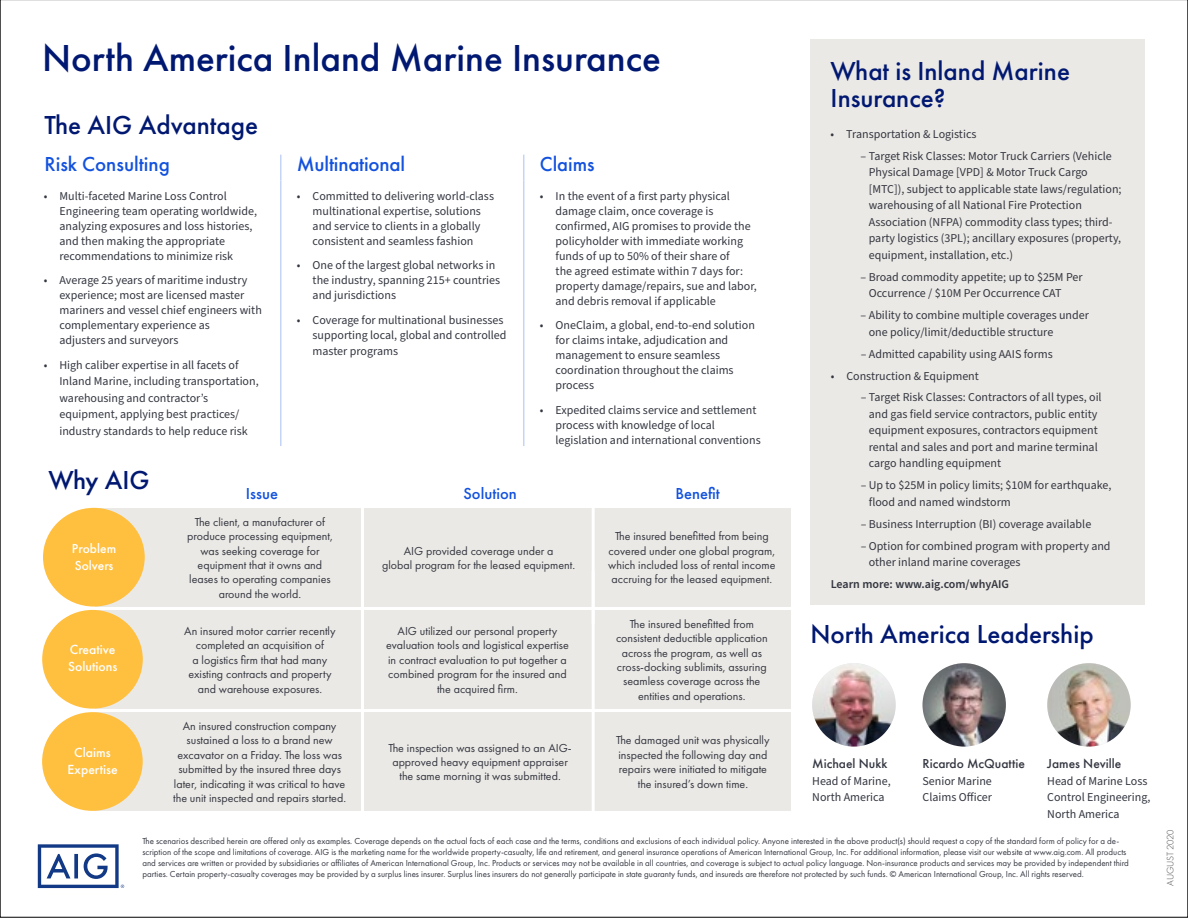
<style>
.page{position:relative;width:1188px;height:918px;background:#fff}
.page>*{position:absolute;margin:0;border:0;box-sizing:border-box;transform-origin:0 0}
.t1{font:500 39px "Futura PT";color:#001871}
.t2{font:500 27px/27px "Futura PT";color:#001871}
.t3{font:500 21px "Futura PT";color:#1352de}
.t4{font:500 16.5px "Futura PT";color:#1352de}
.t5{font:500 13.8px/16.5px "Futura PT";color:#fff;text-align:center}
.t6{font:500 13.65px/16.5px "Futura PT";color:#fff}
.t7{font:500 13.5px "Futura PT";color:#343741}
.t8{font:500 13.5px/16.4px "Futura PT";color:#fff}
.t9{font:12px/15px "Source Sans Pro";color:#343741}
.t10{font:12px/14.4px "Futura PT";color:#343741;text-align:center}
.t11{font:600 12px "Source Sans Pro";color:#343741}
.t12{font:300 9.75px "Futura PT";letter-spacing:-.015em;color:#4d4d4f}
.t13{font:9px/10.8px "Futura PT";color:#343741}
</style>
<div class="page">
<div style="left:95px;top:610px;width:696px;height:99px;background:#ebe9e5"></div>
<div style="left:95px;top:712px;width:696px;height:99px;background:#ebe9e5"></div>
<div style="left:810px;top:40px;width:335px;height:565px;background:#ebe9e5"></div>
<div style="left:95px;top:508px;width:696px;height:99px;background:#ebe9e5"></div>
<div style="left:43px;top:508px;width:102px;height:99px;background:#ffbf3f;border-radius:50%"></div>
<hr style="left:361px;top:489px;width:3px;height:135px;background:#fff">
<div style="left:42px;top:610px;width:101px;height:99px;background:#ffbf3f;border-radius:50%"></div>
<hr style="left:592px;top:571px;width:3px;height:251px;background:#fff">
<hr style="left:592px;top:490px;width:3px;height:134px;background:#fff">
<div style="left:42px;top:712px;width:101px;height:99px;background:#ffbf3f;border-radius:50%"></div>
<hr style="left:361px;top:557px;width:3px;height:263px;background:#fff">
<img style="left:923px;top:663px;width:83px;height:84px;border-radius:42px">
<img style="left:1047px;top:663px;width:84px;height:84px;border-radius:42px">
<img style="left:812px;top:663px;width:84px;height:84px;border-radius:42px">
<svg style="left:38px;top:844px;width:86px;height:44px"></svg>
<hr style="left:280px;top:155px;width:2px;height:26px;background:#c4d4f7">
<hr style="left:280px;top:181px;width:2px;height:265px;background:#c4d4f7">
<svg style="left:523px;top:155px;width:1px;height:26px"></svg>
<hr style="left:523px;top:181px;width:1px;height:265px;background:#c4d4f7">
<h1 class="t1" style="left:42px;top:34px;width:620px">North America Inland Marine Insurance</h1>
<h2 class="t2" style="left:45px;top:111px;width:215px">The AIG Advantage</h2>
<h3 class="t3" style="left:45px;top:151px;width:127px">Risk Consulting</h3>
<h3 class="t3" style="left:297px;top:151px;width:110px">Multinational</h3>
<h3 class="t3" style="left:540px;top:151px;width:56px">Claims</h3>
<p class="t9" style="left:59px;top:189px;width:199px;text-indent:-16px">• Multi-faceted Marine Loss Control Engineering team operating worldwide, analyzing exposures and loss histories, and then making the appropriate recommendations to minimize risk</p>
<p class="t9" style="left:59px;top:273px;width:204px;text-indent:-16px">• Average 25 years of maritime industry experience; most are licensed master mariners and vessel chief engineers with complementary experience as<br>adjusters and surveyors</p>
<p class="t9" style="left:59px;top:357px;width:201px;line-height:16.5px;text-indent:-16px">• High caliber expertise in all facets of Inland Marine, including transportation, warehousing and contractor’s equipment, applying best practices/ industry standards to help reduce risk</p>
<p class="t9" style="left:556px;top:189px;width:203px;text-indent:-16px">• In the event of a first party physical damage claim, once coverage is confirmed, AIG promises to provide the policyholder with immediate working funds of up to 50% of their share of<br>the agreed estimate within 7 days for: property damage/repairs, sue and labor, and debris removal if applicable</p>
<p class="t9" style="left:556px;top:318px;width:201px;text-indent:-16px">• OneClaim, a global, end-to-end solution for claims intake, adjudication and management to ensure seamless coordination throughout the claims process</p>
<p class="t9" style="left:556px;top:403px;width:207px;text-indent:-16px">• Expedited claims service and settlement process with knowledge of local legislation and international conventions</p>
<p class="t9" style="left:297px;top:189px;width:199px;text-align:center">• Committed to delivering world-class multinational expertise, solutions<br>and service to clients in a globally consistent and seamless fashion</p>
<p class="t9" style="left:313px;top:258px;width:189px;text-indent:-16px">• One of the largest global networks in the industry, spanning 215+ countries and jurisdictions</p>
<p class="t9" style="left:297px;top:313px;width:211px;text-align:right">• Coverage for multinational businesses supporting local, global and controlled</p>
<p class="t9" style="left:313px;top:344px;width:87px">master programs</p>
<h2 class="t2" style="left:49px;top:466px;width:103px">Why AIG</h2>
<p class="t8" style="left:72px;top:541px;width:46px">Problem<br>Solvers</p>
<h3 class="t4" style="left:246px;top:483px;width:34px">Issue</h3>
<h3 class="t4" style="left:463px;top:483px;width:55px">Solution</h3>
<h3 class="t4" style="left:675px;top:483px;width:46px">Benefit</h3>
<p class="t10" style="left:187px;top:515px;width:147px">The client, a manufacturer of produce processing equipment, was seeking coverage for equipment that it owns and leases to operating companies around the world.</p>
<p class="t10" style="left:382px;top:543px;width:195px">AIG provided coverage under a<br>global program for the leased equipment.</p>
<p class="t10" style="left:608px;top:529px;width:169px">The insured benefitted from being covered under one global program, which included loss of rental income accruing for the leased equipment.</p>
<h2 class="t2" style="left:831px;top:57px;width:241px">What is Inland Marine<br>Insurance?</h2>
<p class="t9" style="left:831px;top:127px;width:147px">• Transportation &amp; Logistics</p>
<p class="t9" style="left:869px;top:148px;width:254px;line-height:16.5px;text-indent:-8px">– Target Risk Classes: Motor Truck Carriers (Vehicle Physical Damage [VPD] &amp; Motor Truck Cargo [MTC]), subject to applicable state laws/regulation; warehousing of all National Fire Protection Association (NFPA) commodity class types; third&shy;party logistics (3PL); ancillary exposures (property, equipment, installation, etc.)</p>
<p class="t9" style="left:869px;top:269px;width:215px;line-height:16.5px;text-indent:-8px">– Broad commodity appetite; up to $25M Per<br>Occurrence / $10M Per Occurrence CAT</p>
<p class="t9" style="left:869px;top:307px;width:222px;line-height:16.5px;text-indent:-8px">– Ability to combine multiple coverages under one policy/limit/deductible structure</p>
<p class="t9" style="left:861px;top:347px;width:194px">– Admitted capability using AAIS forms</p>
<p class="t9" style="left:831px;top:368px;width:150px">• Construction &amp; Equipment</p>
<p class="t9" style="left:869px;top:390px;width:234px;line-height:16.5px;text-indent:-8px">– Target Risk Classes: Contractors of all types, oil and gas field service contractors, public entity equipment exposures, contractors equipment rental and sales and port and marine terminal cargo handling equipment</p>
<p class="t9" style="left:869px;top:477px;width:244px;line-height:16.5px;text-indent:-8px">– Up to $25M in policy limits; $10M for earthquake, flood and named windstorm</p>
<p class="t9" style="left:861px;top:517px;width:232px">– Business Interruption (BI) coverage available</p>
<p class="t9" style="left:869px;top:538px;width:243px;line-height:16.5px;text-indent:-8px">– Option for combined program with property and other inland marine coverages</p>
<p class="t11" style="left:831px;top:576px;width:180px">Learn more: www.aig.com/whyAIG</p>
<p class="t6" style="left:68px;top:642px;width:51px">Creative<br>Solutions</p>
<p class="t5" style="left:67px;top:744px;width:52px">Claims<br>Expertise</p>
<p class="t10" style="left:386px;top:624px;width:184px">AIG utilized our personal property evaluation tools and logistical expertise in contract evaluation to put together a combined program for the insured and the acquired firm.</p>
<p class="t10" style="left:616px;top:617px;width:153px">The insured benefitted from consistent deductible application across the program, as well as cross-docking sublimits, assuring seamless coverage across the entities and operations.</p>
<h2 class="t2" style="left:810px;top:620px;width:285px">North America Leadership</h2>
<p class="t10" style="left:184px;top:624px;width:153px">An insured motor carrier recently completed an acquisition of<br>a logistics firm that had many existing contracts and property and warehouse exposures.</p>
<p class="t10" style="left:173px;top:719px;width:174px">An insured construction company sustained a loss to a brand new excavator on a Friday. The loss was submitted by the insured three days later, indicating it was critical to have the unit inspected and repairs started.</p>
<p class="t10" style="left:389px;top:740px;width:185px">The inspection was assigned to an AIG&shy;approved heavy equipment appraiser the same morning it was submitted.</p>
<p class="t10" style="left:616px;top:733px;width:155px">The damaged unit was physically inspected the following day and repairs were initiated to mitigate the insured’s down time.</p>
<p class="t7" style="left:812px;top:756px;width:77px">Michael Nukk</p>
<p class="t9" style="left:812px;top:773px;width:80px;line-height:16.5px">Head of Marine,<br>North America</p>
<p class="t13" style="left:142px;top:836px;width:988px">The scenarios described herein are offered only as examples. Coverage depends on the actual facts of each case and the terms, conditions and exclusions of each individual policy. Anyone interested in the above product(s) should request a copy of the standard form of policy for a de&shy;scription of the scope and limitations of coverage. AIG is the marketing name for the worldwide property-casualty, life and retirement, and general insurance operations of American International Group, Inc. For additional information, please visit our website at www.aig.com. All products and services are written or provided by subsidiaries or affiliates of American International Group, Inc. Products or services may not be available in all countries, and coverage is subject to actual policy language. Non-insurance products and services may be provided by independent third parties. Certain property-casualty coverages may be provided by a surplus lines insurer. Surplus lines insurers do not generally participate in state guaranty funds, and insureds are therefore not protected by such funds. © American International Group, Inc. All rights reserved.</p>
<p class="t7" style="left:923px;top:756px;width:104px">Ricardo McQuattie</p>
<p class="t9" style="left:923px;top:773px;width:71px;line-height:16.5px">Senior Marine<br>Claims Officer</p>
<p class="t7" style="left:1047px;top:756px;width:76px">James Neville</p>
<p class="t9" style="left:1047px;top:773px;width:105px;line-height:16.5px">Head of Marine Loss<br>Control Engineering,<br>North America</p>
<p class="t12" style="left:1165px;top:886px;width:57px;rotate:-90deg">AUGUST 2020</p>
</div>
